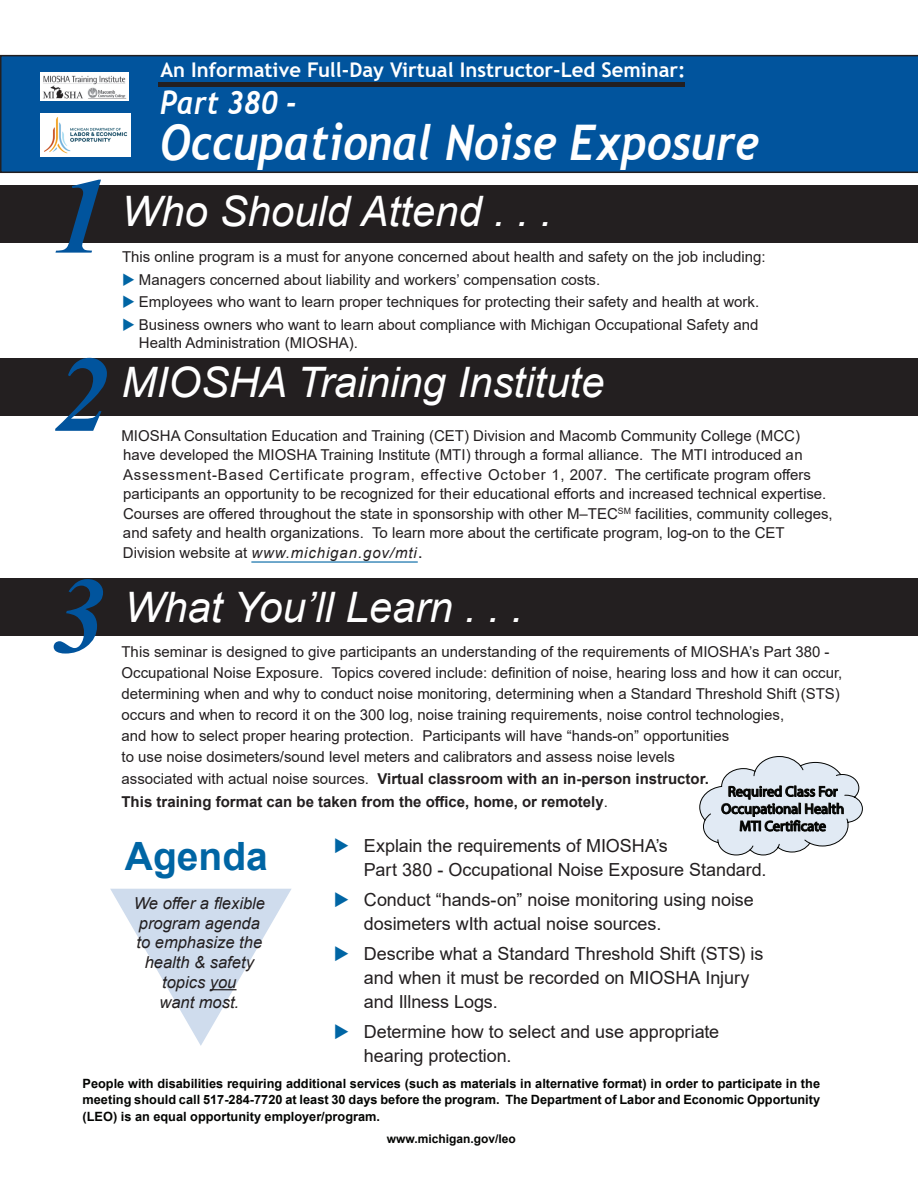
<style>
.page{position:relative;width:918px;height:1188px;background:#fff}
.page>*{position:absolute;margin:0;border:0;box-sizing:border-box;transform-origin:0 0}
.t1{font:italic 700 108px/178.2px "Times New Roman";color:#01549d}
.t2{font:italic 700 49.2px "Trebuchet";color:#fff;scale:.88 1}
.t3{font:italic 42px "Arial";color:#fff}
.t4{font:700 39px "Arial";color:#0065a4}
.t5{font:italic 700 32.25px "Trebuchet";color:#fff;scale:.88 1}
.t6{font:700 20.25px "Trebuchet MS";color:#fff}
.t7{font:18px/24px "Arial";letter-spacing:-.005em;color:#231f20}
.t8{font:italic 16.5px/19.8px "Arial";color:#231f20;text-align:center}
.t9{font:15px/19.5px "Arial";color:#231f20}
.t10{font:700 15px/22.5px "Arial";color:#231f20}
.t11{font:14.4px/17.2px "Myriad";color:#040503;text-align:center}
.t12{font:700 12.75px/16.5px "Arial";color:#040503;text-align:justify}
.t13{font:700 12px "Arial";color:#040503}
.s1{color:#0065a4}
.s2{font-style:italic}
.s3{font-size:18px}
.s4{font-weight:400}
</style>
<div class="page">
<div style="left:0;top:185px;width:918px;height:58px;background:#231f20"></div>
<div style="left:0;top:55px;width:918px;height:118px;background:#01549d"></div>
<div style="left:0;top:579px;width:918px;height:57px;background:#231f20"></div>
<div style="left:0;top:358px;width:917px;height:58px;background:#231f20"></div>
<hr style="left:251px;top:561px;width:167px;height:2px;background:#0065a4">
<div style="left:40px;top:72px;width:89px;height:29px;background:#fff"></div>
<img style="left:43px;top:75px;width:84px;height:24px">
<svg style="left:699px;top:756px;width:164px;height:99px"></svg>
<img style="left:40px;top:114px;width:91px;height:43px">
<hr style="left:159px;top:83px;width:526px;height:4px;background:#231f20">
<h3 class="t6" style="left:160px;top:57px;width:527px">An Informative Full-Day Virtual Instructor-Led Seminar:</h3>
<h1 class="t1" style="left:53px;top:124px;width:57px">1<br>2</h1>
<h1 class="t1" style="left:52px;top:524px;width:55px">3</h1>
<h3 class="t5" style="left:160px;top:82px;width:157px">Part 380 -</h3>
<h2 class="t2" style="left:160px;top:112px;width:682px">Occupational Noise Exposure</h2>
<h3 class="t3" style="left:122px;top:184px;width:432px">Who Should Attend . . .</h3>
<p class="t9" style="left:122px;top:247px;width:645px">This online program is a must for anyone concerned about health and safety on the job including:</p>
<p class="t9" style="left:122px;top:269px;width:480px"><span class="s1">◆</span> Managers concerned about liability and workers’ compensation costs.</p>
<p class="t9" style="left:122px;top:292px;width:639px"><span class="s1">◆</span> Employees who want to learn proper techniques for protecting their safety and health at work.</p>
<p class="t9" style="left:139px;top:315px;width:621px;line-height:18px;text-indent:-17px"><span class="s1">◆</span> Business owners who want to learn about compliance with Michigan Occupational Safety and<br>Health Administration (MIOSHA).</p>
<h3 class="t3" style="left:122px;top:355px;width:485px">MIOSHA Training Institute</h3>
<p class="t9" style="left:122px;top:425px;width:713px">MIOSHA Consultation Education and Training (CET) Division and Macomb Community College (MCC) have developed the MIOSHA Training Institute (MTI) through a formal alliance. The MTI introduced an Assessment-Based Certificate program, effective October 1, 2007. The certificate program offers participants an opportunity to be recognized for their educational efforts and increased technical expertise.<br>Courses are offered throughout the state in sponsorship with other M–TEC<sup>SM</sup> facilities, community colleges, and safety and health organizations. To learn more about the certificate program, log-on to the CET Division website at <span class="s2">www.michigan.gov/mti</span><span class="s3">.</span></p>
<h3 class="t3" style="left:124px;top:580px;width:400px">What You’ll Learn . . .</h3>
<p class="t9" style="left:122px;top:641px;width:722px;line-height:21px">This seminar is designed to give participants an understanding of the requirements of MIOSHA’s Part 380 - Occupational Noise Exposure. Topics covered include: definition of noise, hearing loss and how it can occur, determining when and why to conduct noise monitoring, determining when a Standard Threshold Shift (STS) occurs and when to record it on the 300 log, noise training requirements, noise control technologies,<br>and how to select proper hearing protection. Participants will have “hands-on” opportunities<br>to use noise dosimeters/sound level meters and calibrators and assess noise levels</p>
<p class="t10" style="left:122px;top:768px;width:589px"><span class="s4">associated with actual noise sources.</span> Virtual classroom with an in-person instructor.<br>This training format can be taken from the office, home, or remotely<span class="s4">.</span></p>
<p class="t7" style="left:364px;top:834px;width:404px">Explain the requirements of MIOSHA’s<br>Part 380 - Occupational Noise Exposure Standard.</p>
<p class="t7" style="left:364px;top:888px;width:391px">Conduct “hands-on” noise monitoring using noise dosimeters wIth actual noise sources.</p>
<p class="t7" style="left:364px;top:942px;width:401px">Describe what a Standard Threshold Shift (STS) is and when it must be recorded on MIOSHA Injury and Illness Logs.</p>
<p class="t7" style="left:364px;top:1020px;width:357px">Determine how to select and use appropriate hearing protection.</p>
<p class="t11" style="left:721px;top:784px;width:124px">Required Class For<br>Occupational Health</p>
<p class="t11" style="left:739px;top:818px;width:88px">MTI Certificate</p>
<h3 class="t4" style="left:125px;top:829px;width:145px">Agenda</h3>
<p class="t8" style="left:134px;top:893px;width:133px">We offer a flexible program agenda to emphasize the health &amp; safety topics you<br>want most.</p>
<p class="t12" style="left:83px;top:1075px;width:739px">People with disabilities requiring additional services (such as materials in alternative format) in order to participate in the meeting should call 517-284-7720 at least 30 days before the program. The Department of Labor and Economic Opportunity (LEO) is an equal opportunity employer/program.</p>
<p class="t13" style="left:387px;top:1130px;width:130px">www.michigan.gov/leo</p>
</div>
